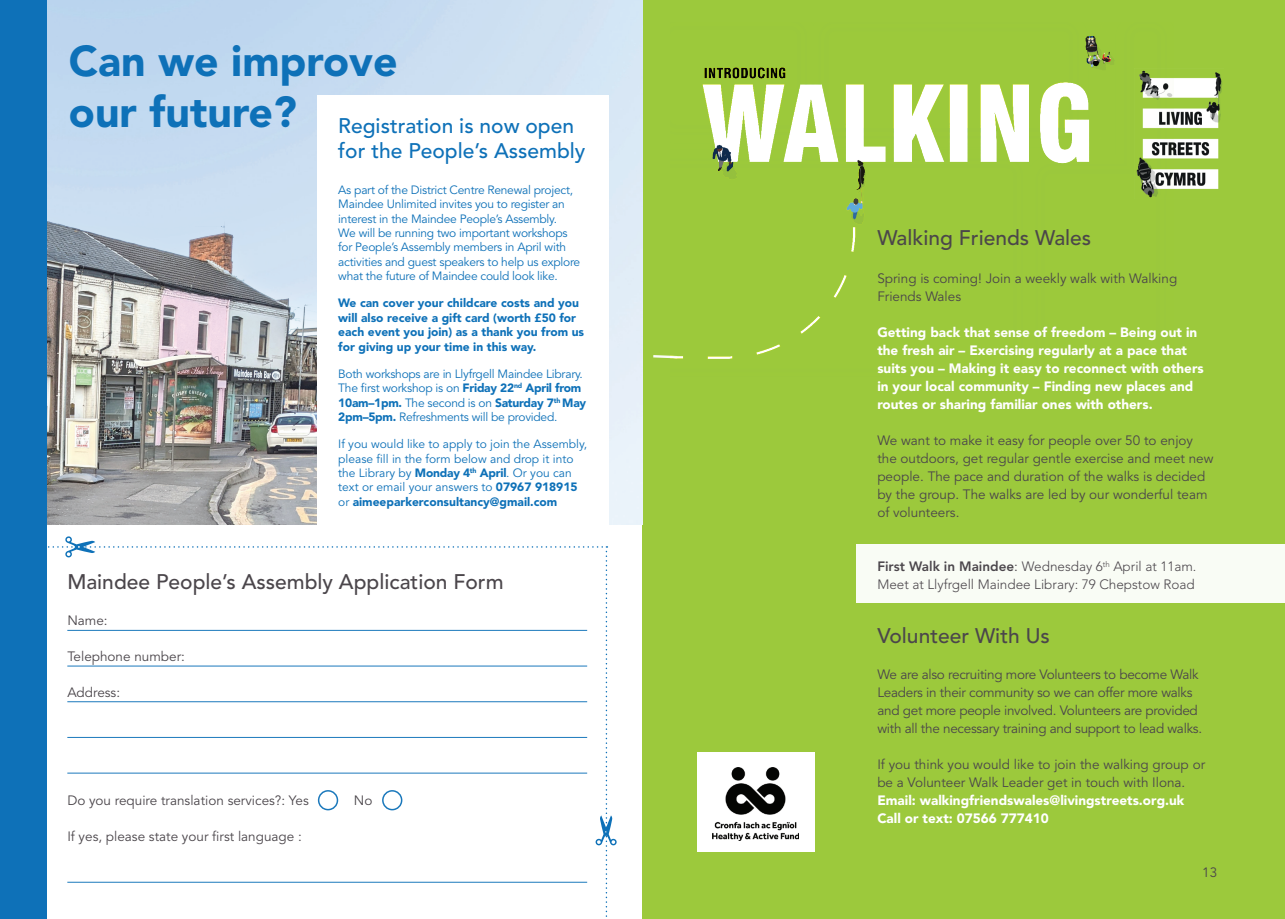
<style>
.page{position:relative;width:1285px;height:919px;background:#fff}
.page>*{position:absolute;margin:0;border:0;box-sizing:border-box;transform-origin:0 0}
.h2_-_white{font:900 42.75px/51.3px "Avenir LT Std";color:#0e71b8}
.h2-black{font:500 21px "Avenir LT Std";color:#4b464b}
.h2_-_white-2{font:500 21px/25.2px "Avenir LT Std";color:#0e71b8}
.body{font:500 21px "Avenir LT Std";color:#4b464b}
.body-2{font:13.5px/18px "Avenir LT Std";color:#4b464b}
.body-3{font:900 13.5px/18px "Avenir LT Std";color:#fff}
.body-4{font:13.5px/18px "Avenir LT Std";letter-spacing:-.02em;color:#4b464b}
.body-5{font:300 13.5px/18px "Avenir LT Std";color:#4b464b}
.bodywhite_copy{font:12px/14.4px "Avenir LT Std";letter-spacing:-.02em;color:#0e71b8}
.bodywhite_copy-2{font:12px/14.4px "Avenir LT Std";color:#0e71b8}
.bodywhite_copy-3{font:900 12px/14.4px "Avenir LT Std";color:#0e71b8}
.s1{font-weight:900}
.s2{font-weight:800}
.s3{font-weight:400}
.s4{font-weight:900;color:#fff}
</style>
<div class="page">
<div style="left:642px;top:0;width:642px;height:918px;background:#9cc93c"></div>
<svg style="left:35px;top:536px;width:582px;height:383px"></svg>
<div style="left:318px;top:790px;width:20px;height:20px;border:2px solid #0e71b8;border-radius:50%"></div>
<div style="left:382px;top:790px;width:20px;height:20px;border:2px solid #0e71b8;border-radius:50%"></div>
<div style="left:856px;top:544px;width:428px;height:59px;background:#f9fcf5"></div>
<img style="left:1173px;top:72px;width:49px;height:117px">
<div style="left:697px;top:751px;width:117px;height:100px;background:#fff"></div>
<img style="left:712px;top:767px;width:86px;height:73px">
<svg style="left:653px;top:355px;width:17px;height:4px"></svg>
<img style="left:47px;top:196px;width:270px;height:328px">
<div style="left:0;top:0;width:47px;height:918px;background:#0e71b8"></div>
<img style="left:670px;top:36px;width:503px;height:323px">
<p class="h2_-_white" style="left:69px;top:35px;width:330px">Can we improve our future?</p>
<p class="h2_-_white-2" style="left:338px;top:113px;width:249px">Registration is now open for the People’s Assembly</p>
<p class="bodywhite_copy" style="left:338px;top:183px;width:243px">As part of the District Centre Renewal project, Maindee Unlimited invites you to register an interest in the Maindee People’s Assembly.<br>We will be running two important workshops for People’s Assembly members in April with activities and guest speakers to help us explore what the future of Maindee could look like.</p>
<p class="bodywhite_copy-3" style="left:338px;top:296px;width:247px">We can cover your childcare costs and you will also receive a gift card (worth £50 for each event you join) as a thank you from us for giving up your time in this way.</p>
<p class="bodywhite_copy" style="left:338px;top:367px;width:249px">Both workshops are in Llyfrgell Maindee Library.<br>The first workshop is on <span class="s1">Friday 22</span><sup>nd</sup> <span class="s1">April from 10am–1pm.</span> The second is on <span class="s1">Saturday 7</span><sup>th</sup> <span class="s1">May 2pm–5pm.</span> Refreshments will be provided.</p>
<p class="bodywhite_copy-2" style="left:338px;top:437px;width:250px">If you would like to apply to join the Assembly, please fill in the form below and drop it into the Library by <span class="s1">Monday 4</span><sup>th</sup> <span class="s1">April</span>. Or you can text or email your answers to <span class="s1">07967 918915 </span>or <span class="s1">aimeeparkerconsultancy@gmail.com</span></p>
<p class="h2-black" style="left:67px;top:569px;width:437px">Maindee People’s Assembly Application Form</p>
<p class="body-2" style="left:67px;top:611px;width:42px">Name:</p>
<p class="body-2" style="left:67px;top:647px;width:119px">Telephone number:</p>
<p class="body-2" style="left:67px;top:683px;width:54px">Address:</p>
<p class="body-2" style="left:67px;top:791px;width:243px">Do you require translation services?: Yes</p>
<p class="body-2" style="left:354px;top:791px;width:20px">No</p>
<p class="body-2" style="left:67px;top:827px;width:236px">If yes, please state your first language :</p>
<p class="h2-black" style="left:877px;top:226px;width:215px">Walking Friends Wales</p>
<p class="body-2" style="left:877px;top:269px;width:301px">Spring is coming! Join a weekly walk with Walking<br>Friends Wales</p>
<p class="body-3" style="left:877px;top:323px;width:328px">Getting back that sense of freedom – Being out in the fresh air – Exercising regularly at a pace that suits you – Making it easy to reconnect with others in your local community – Finding new places and routes or sharing familiar ones with others.</p>
<p class="body-2" style="left:877px;top:431px;width:337px">We want to make it easy for people over 50 to enjoy the outdoors, get regular gentle exercise and meet new people. The pace and duration of the walks is decided by the group. The walks are led by our wonderful team of volunteers.</p>
<p class="body-5" style="left:877px;top:557px;width:320px"><span class="s2">First Walk in Maindee</span><span class="s3">:</span> Wednesday 6<sup>th</sup> April at 11am.<br>Meet at Llyfrgell Maindee Library: 79 Chepstow Road</p>
<p class="body" style="left:877px;top:623px;width:174px">Volunteer With Us</p>
<p class="body-4" style="left:877px;top:665px;width:326px">We are also recruiting more Volunteers to become Walk Leaders in their community so we can offer more walks and get more people involved. Volunteers are provided with all the necessary training and support to lead walks.</p>
<p class="body-2" style="left:877px;top:755px;width:329px">If you think you would like to join the walking group or be a Volunteer Walk Leader get in touch with Ilona.<br><span class="s4">Email: walkingfriendswales@livingstreets.org.uk Call or text: 07566 777410</span></p>
<p class="body-2" style="left:1201px;top:863px;width:17px">13</p>
</div>
